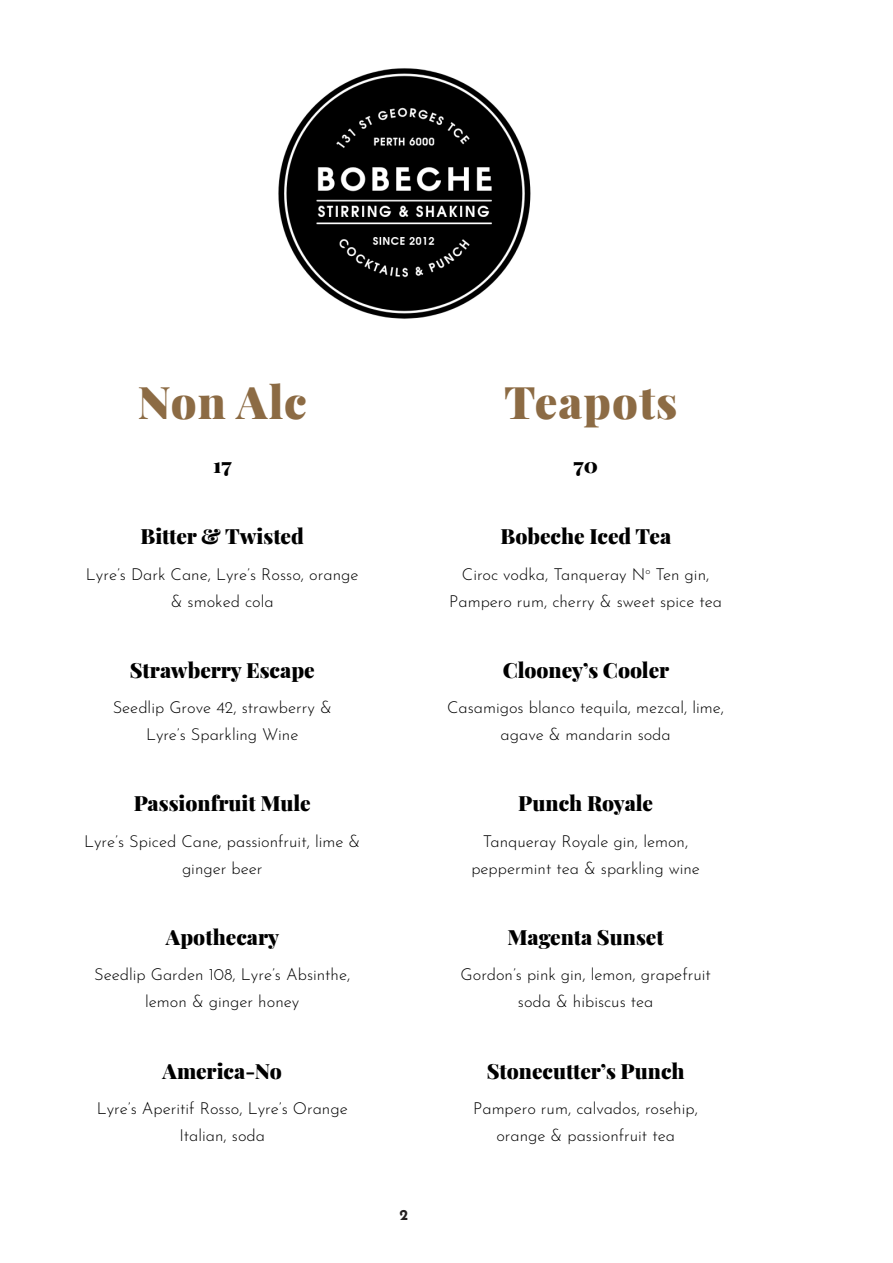
<style>
.page{position:relative;width:893px;height:1263px;background:#fff}
.page>*{position:absolute;margin:0;border:0;box-sizing:border-box;transform-origin:0 0}
.t1{font:900 45px "Playfair Display";letter-spacing:.025em;color:#8c6b44}
.Body_Left{font:900 21px "Playfair Display";color:#000}
.Body_Left-2{font:300 16.5px/27px "Josefin Sans";color:#000;text-align:center}
.t2{font:700 15px "Josefin Sans";color:#231f20}
</style>
<div class="page">
<img style="left:278px;top:68px;width:253px;height:251px">
<p class="t1" style="left:138px;top:367px;width:171px">Non Alc</p>
<p class="Body_Left" style="left:213px;top:449px;width:20px">17</p>
<p class="Body_Left" style="left:141px;top:520px;width:165px">Bitter &amp; Twisted</p>
<p class="Body_Left-2" style="left:86px;top:559px;width:274px">Lyre’s Dark Cane, Lyre’s Rosso, orange &amp; smoked cola</p>
<p class="Body_Left" style="left:130px;top:653px;width:186px">Strawberry Escape</p>
<p class="Body_Left-2" style="left:113px;top:693px;width:221px">Seedlip Grove 42, strawberry &amp;<br>Lyre’s Sparkling Wine</p>
<p class="Body_Left" style="left:134px;top:787px;width:179px">Passionfruit Mule</p>
<p class="Body_Left-2" style="left:84px;top:826px;width:278px">Lyre’s Spiced Cane, passionfruit, lime &amp; ginger beer</p>
<p class="Body_Left" style="left:166px;top:920px;width:115px">Apothecary</p>
<p class="Body_Left-2" style="left:94px;top:960px;width:258px">Seedlip Garden 108, Lyre’s Absinthe, lemon &amp; ginger honey</p>
<p class="Body_Left" style="left:162px;top:1054px;width:121px">America-No</p>
<p class="Body_Left-2" style="left:97px;top:1093px;width:252px">Lyre’s Aperitif Rosso, Lyre’s Orange<br>Italian, soda</p>
<p class="t2" style="left:400px;top:1204px;width:10px">2</p>
<p class="t1" style="left:504px;top:367px;width:175px">Teapots</p>
<p class="Body_Left" style="left:573px;top:449px;width:26px">70</p>
<p class="Body_Left" style="left:501px;top:520px;width:172px">Bobeche Iced Tea</p>
<p class="Body_Left-2" style="left:449px;top:559px;width:274px">Ciroc vodka, Tanqueray N<sup>o</sup> Ten gin,<br>Pampero rum, cherry &amp; sweet spice tea</p>
<p class="Body_Left" style="left:503px;top:653px;width:168px">Clooney’s Cooler</p>
<p class="Body_Left-2" style="left:447px;top:693px;width:279px">Casamigos blanco tequila, mezcal, lime, agave &amp; mandarin soda</p>
<p class="Body_Left" style="left:518px;top:787px;width:136px">Punch Royale</p>
<p class="Body_Left-2" style="left:471px;top:826px;width:230px">Tanqueray Royale gin, lemon, peppermint tea &amp; sparkling wine</p>
<p class="Body_Left" style="left:507px;top:920px;width:158px">Magenta Sunset</p>
<p class="Body_Left-2" style="left:461px;top:960px;width:252px">Gordon’s pink gin, lemon, grapefruit soda &amp; hibiscus tea</p>
<p class="Body_Left" style="left:487px;top:1054px;width:199px">Stonecutter’s Punch</p>
<p class="Body_Left-2" style="left:473px;top:1093px;width:226px">Pampero rum, calvados, rosehip, orange &amp; passionfruit tea</p>
</div>
